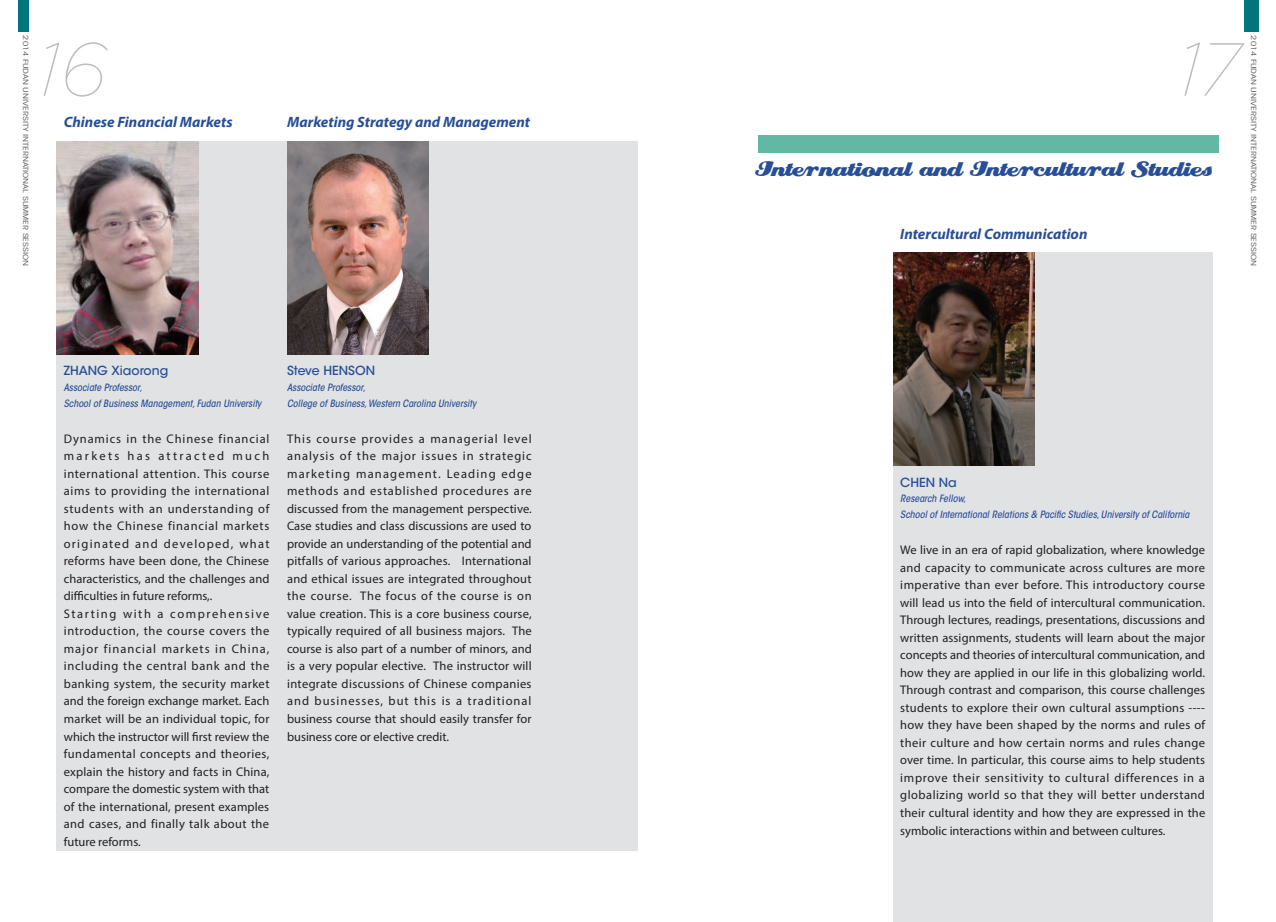
<style>
.page{position:relative;width:1276px;height:922px;background:#fff}
.page>*{position:absolute;margin:0;border:0;box-sizing:border-box;transform-origin:0 0}
.t1{font:italic 100 75px "Gotham";color:#bcbdc0}
.t2{font:25px "Creampuff";color:#274e96}
.t3{font:italic 700 15px "Myriad Pro";color:#274e96}
.t4{font:12.5px/17.5px "Myriad Pro";letter-spacing:.035em;color:#231f20;text-align:justify}
.t5{font:500 12.5px "ITC Avant Garde Std";color:#274e96}
.t6{font:italic 500 condensed 10px/16.2px "ITC Avant Garde Std";color:#274e96}
.t7{font:condensed 7px "ITC Avant Garde Std";color:#57585a;scale:1.43 1}
</style>
<div class="page">
<div style="left:18px;top:0;width:10px;height:32px;background:#01757b"></div>
<div style="left:1244px;top:0;width:14px;height:32px;background:#01757b"></div>
<div style="left:57px;top:142px;width:581px;height:708px;background:#e1e2e4"></div>
<div style="left:893px;top:252px;width:319px;height:669px;background:#e1e2e4"></div>
<img style="left:57px;top:142px;width:141px;height:212px">
<img style="left:287px;top:142px;width:142px;height:212px">
<div style="left:758px;top:135px;width:461px;height:17px;background:#61b9a4"></div>
<img style="left:893px;top:252px;width:142px;height:213px">
<p class="t7" style="left:30px;top:35px;width:163px;rotate:90deg">2014 FUDAN UNIVERSITY INTERNATIONAL SUMMER SESSION</p>
<p class="t7" style="left:1258px;top:35px;width:163px;rotate:90deg">2014 FUDAN UNIVERSITY INTERNATIONAL SUMMER SESSION</p>
<h1 class="t1" style="left:36px;top:23px;width:72px">16</h1>
<h1 class="t1" style="left:1176px;top:23px;width:65px">17</h1>
<p class="t3" style="left:64px;top:112px;width:170px">Chinese Financial Markets</p>
<p class="t3" style="left:287px;top:112px;width:244px">Marketing Strategy and Management</p>
<h2 class="t2" style="left:755px;top:156px;width:458px">International and Intercultural Studies</h2>
<p class="t3" style="left:900px;top:224px;width:189px">Intercultural Communication</p>
<p class="t5" style="left:64px;top:363px;width:106px">ZHANG Xiaorong</p>
<p class="t6" style="left:64px;top:379px;width:199px">Associate Professor,<br>School of Business Management, Fudan University</p>
<p class="t4" style="left:64px;top:429px;width:207px;text-align:left">Dynamics in the Chinese financial markets has attracted much international attention. This course aims to providing the international students with an understanding of how the Chinese financial markets originated and developed, what reforms have been done, the Chinese characteristics, and the challenges and difficulties in future reforms,.<br>Starting with a comprehensive introduction, the course covers the major financial markets in China, including the central bank and the banking system, the security market and the foreign exchange market. Each market will be an individual topic, for which the instructor will first review the fundamental concepts and theories, explain the history and facts in China, compare the domestic system with that of the international, present examples and cases, and finally talk about the future reforms.</p>
<p class="t5" style="left:287px;top:363px;width:89px">Steve HENSON</p>
<p class="t6" style="left:287px;top:379px;width:191px">Associate Professor,<br>College of Business, Western Carolina University</p>
<p class="t4" style="left:287px;top:429px;width:246px">This course provides a managerial level analysis of the major issues in strategic marketing management. Leading edge methods and established procedures are discussed from the management perspective.<br>Case studies and class discussions are used to provide an understanding of the potential and pitfalls of various approaches. International and ethical issues are integrated throughout the course. The focus of the course is on value creation. This is a core business course, typically required of all business majors. The course is also part of a number of minors, and is a very popular elective. The instructor will integrate discussions of Chinese companies and businesses, but this is a traditional business course that should easily transfer for business core or elective credit.</p>
<p class="t5" style="left:900px;top:474px;width:58px">CHEN Na</p>
<p class="t6" style="left:900px;top:490px;width:291px">Research Fellow,<br>School of International Relations &amp; Pacific Studies, University of California</p>
<p class="t4" style="left:900px;top:541px;width:306px">We live in an era of rapid globalization, where knowledge and capacity to communicate across cultures are more imperative than ever before. This introductory course will lead us into the field of intercultural communication.<br>Through lectures, readings, presentations, discussions and written assignments, students will learn about the major concepts and theories of intercultural communication, and how they are applied in our life in this globalizing world.<br>Through contrast and comparison, this course challenges students to explore their own cultural assumptions ---- how they have been shaped by the norms and rules of their culture and how certain norms and rules change over time. In particular, this course aims to help students improve their sensitivity to cultural differences in a globalizing world so that they will better understand their cultural identity and how they are expressed in the symbolic interactions within and between cultures.</p>
</div>
